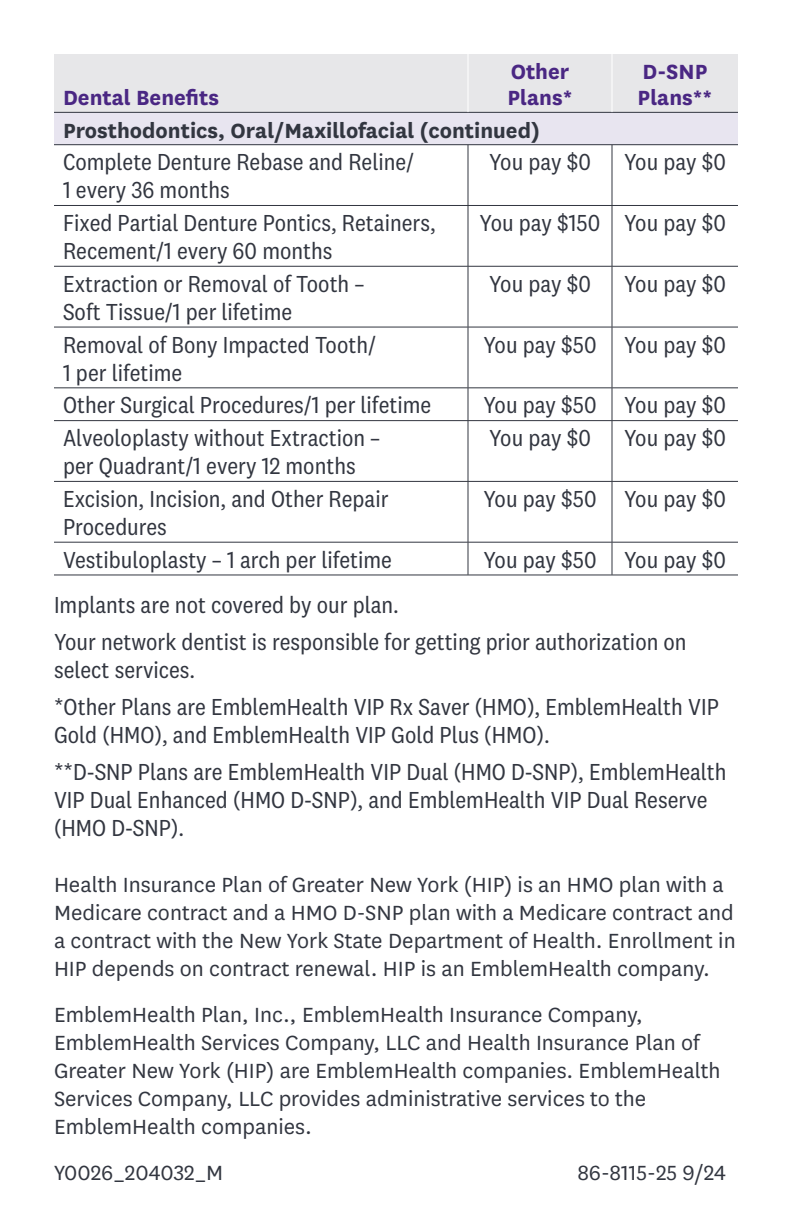
<style>
.page{position:relative;width:792px;height:1224px;background:#fff}
.page>*{position:absolute;margin:0;border:0;box-sizing:border-box;transform-origin:0 0}
.Table_-_Body_Copy{font:24px/28px "National 2 Narrow";color:#323640}
.body_National_12pt{font:24px/28px "National";color:#323640}
.body_National_12pt-2{font:24px/28px "National 2 Narrow";color:#323640}
.Table_-_Body_Copy_bold{font:700 24px "National";color:#323640}
.Table_-_Body_Copy_bold_White{font:700 24px/26px "National";color:#4a2783}
.Table_-_Body_Copy_bold-2{font:700 24px "National";color:#4a2783}
</style>
<div class="page">
<div style="left:54px;top:54px;width:684px;height:58px;background:#e7e7e9"></div>
<div style="left:54px;top:112px;width:684px;height:33px;background:#e8e5f0"></div>
<hr style="left:54px;top:575px;width:414px;height:1px;background:#323640">
<hr style="left:468px;top:575px;width:144px;height:1px;background:#323640">
<hr style="left:612px;top:575px;width:126px;height:1px;background:#323640">
<hr style="left:54px;top:144px;width:414px;height:1px;background:#323640">
<hr style="left:468px;top:144px;width:144px;height:1px;background:#323640">
<hr style="left:468px;top:145px;width:1px;height:60px;background:#323640">
<hr style="left:612px;top:144px;width:126px;height:1px;background:#323640">
<hr style="left:612px;top:145px;width:1px;height:60px;background:#323640">
<hr style="left:54px;top:205px;width:414px;height:1px;background:#323640">
<hr style="left:468px;top:205px;width:144px;height:1px;background:#323640">
<hr style="left:468px;top:206px;width:1px;height:60px;background:#323640">
<hr style="left:612px;top:205px;width:126px;height:1px;background:#323640">
<hr style="left:612px;top:206px;width:1px;height:60px;background:#323640">
<hr style="left:54px;top:266px;width:414px;height:1px;background:#323640">
<hr style="left:468px;top:266px;width:144px;height:1px;background:#323640">
<hr style="left:468px;top:267px;width:1px;height:60px;background:#323640">
<hr style="left:612px;top:266px;width:126px;height:1px;background:#323640">
<hr style="left:612px;top:267px;width:1px;height:60px;background:#323640">
<hr style="left:54px;top:327px;width:414px;height:1px;background:#323640">
<hr style="left:468px;top:327px;width:144px;height:1px;background:#323640">
<hr style="left:468px;top:327px;width:1px;height:61px;background:#323640">
<hr style="left:612px;top:327px;width:126px;height:1px;background:#323640">
<hr style="left:612px;top:327px;width:1px;height:61px;background:#323640">
<hr style="left:54px;top:387px;width:414px;height:1px;background:#323640">
<hr style="left:468px;top:387px;width:144px;height:1px;background:#323640">
<hr style="left:468px;top:388px;width:1px;height:32px;background:#323640">
<hr style="left:612px;top:387px;width:126px;height:1px;background:#323640">
<hr style="left:612px;top:388px;width:1px;height:32px;background:#323640">
<hr style="left:54px;top:420px;width:414px;height:1px;background:#323640">
<hr style="left:468px;top:420px;width:144px;height:1px;background:#323640">
<hr style="left:468px;top:421px;width:1px;height:60px;background:#323640">
<hr style="left:612px;top:420px;width:126px;height:1px;background:#323640">
<hr style="left:612px;top:421px;width:1px;height:60px;background:#323640">
<hr style="left:54px;top:481px;width:414px;height:1px;background:#323640">
<hr style="left:468px;top:481px;width:144px;height:1px;background:#323640">
<hr style="left:468px;top:482px;width:1px;height:60px;background:#323640">
<hr style="left:612px;top:481px;width:126px;height:1px;background:#323640">
<hr style="left:612px;top:482px;width:1px;height:60px;background:#323640">
<hr style="left:54px;top:542px;width:414px;height:1px;background:#323640">
<hr style="left:468px;top:542px;width:144px;height:1px;background:#323640">
<hr style="left:468px;top:542px;width:1px;height:33px;background:#323640">
<hr style="left:612px;top:542px;width:126px;height:1px;background:#323640">
<hr style="left:612px;top:542px;width:1px;height:33px;background:#323640">
<hr style="left:54px;top:112px;width:414px;height:1px;background:#323640">
<hr style="left:468px;top:112px;width:144px;height:1px;background:#323640">
<hr style="left:612px;top:112px;width:126px;height:1px;background:#323640">
<hr style="left:468px;top:54px;width:1px;height:58px;background:#fff">
<hr style="left:612px;top:54px;width:1px;height:58px;background:#fff">
<h3 class="Table_-_Body_Copy_bold_White" style="left:508px;top:57px;width:66px">Other<br>Plans*</h3>
<h3 class="Table_-_Body_Copy_bold_White" style="left:638px;top:57px;width:76px">D-SNP<br>Plans**</h3>
<h3 class="Table_-_Body_Copy_bold" style="left:63px;top:113px;width:478px">Prosthodontics, Oral/Maxillofacial (continued)</h3>
<p class="Table_-_Body_Copy" style="left:63px;top:148px;width:352px">Complete Denture Rebase and Reline/<br>1 every 36 months</p>
<p class="Table_-_Body_Copy" style="left:489px;top:148px;width:103px">You pay $0</p>
<p class="Table_-_Body_Copy" style="left:624px;top:148px;width:103px">You pay $0</p>
<p class="Table_-_Body_Copy" style="left:63px;top:209px;width:374px">Fixed Partial Denture Pontics, Retainers,<br>Recement/1 every 60 months</p>
<p class="Table_-_Body_Copy" style="left:480px;top:209px;width:122px">You pay $150</p>
<p class="Table_-_Body_Copy" style="left:624px;top:209px;width:103px">You pay $0</p>
<p class="Table_-_Body_Copy" style="left:63px;top:270px;width:303px">Extraction or Removal of Tooth –<br>Soft Tissue/1 per lifetime</p>
<p class="Table_-_Body_Copy" style="left:489px;top:270px;width:103px">You pay $0</p>
<p class="Table_-_Body_Copy" style="left:624px;top:270px;width:103px">You pay $0</p>
<p class="Table_-_Body_Copy" style="left:63px;top:330px;width:315px">Removal of Bony Impacted Tooth/<br>1 per lifetime</p>
<p class="Table_-_Body_Copy" style="left:483px;top:330px;width:115px">You pay $50</p>
<p class="Table_-_Body_Copy" style="left:624px;top:330px;width:103px">You pay $0</p>
<p class="Table_-_Body_Copy" style="left:63px;top:391px;width:370px">Other Surgical Procedures/1 per lifetime</p>
<p class="Table_-_Body_Copy" style="left:483px;top:391px;width:115px">You pay $50</p>
<p class="Table_-_Body_Copy" style="left:624px;top:391px;width:103px">You pay $0</p>
<p class="Table_-_Body_Copy" style="left:63px;top:424px;width:319px">Alveoloplasty without Extraction – per Quadrant/1 every 12 months</p>
<p class="Table_-_Body_Copy" style="left:489px;top:424px;width:103px">You pay $0</p>
<p class="Table_-_Body_Copy" style="left:624px;top:424px;width:103px">You pay $0</p>
<p class="Table_-_Body_Copy" style="left:63px;top:485px;width:327px">Excision, Incision, and Other Repair<br>Procedures</p>
<p class="Table_-_Body_Copy" style="left:483px;top:485px;width:115px">You pay $50</p>
<p class="Table_-_Body_Copy" style="left:624px;top:485px;width:103px">You pay $0</p>
<p class="Table_-_Body_Copy" style="left:63px;top:545px;width:330px">Vestibuloplasty – 1 arch per lifetime</p>
<p class="Table_-_Body_Copy" style="left:483px;top:545px;width:115px">You pay $50</p>
<p class="Table_-_Body_Copy" style="left:624px;top:545px;width:103px">You pay $0</p>
<p class="body_National_12pt-2" style="left:54px;top:591px;width:346px">Implants are not covered by our plan.</p>
<p class="body_National_12pt-2" style="left:54px;top:628px;width:634px">Your network dentist is responsible for getting prior authorization on select services.</p>
<p class="body_National_12pt-2" style="left:54px;top:693px;width:666px">*Other Plans are EmblemHealth VIP Rx Saver (HMO), EmblemHealth VIP<br>Gold (HMO), and EmblemHealth VIP Gold Plus (HMO).</p>
<p class="body_National_12pt-2" style="left:54px;top:758px;width:674px">**D-SNP Plans are EmblemHealth VIP Dual (HMO D-SNP), EmblemHealth<br>VIP Dual Enhanced (HMO D-SNP), and EmblemHealth VIP Dual Reserve (HMO D-SNP).</p>
<p class="body_National_12pt" style="left:54px;top:870px;width:683px">Health Insurance Plan of Greater New York (HIP) is an HMO plan with a Medicare contract and a HMO D-SNP plan with a Medicare contract and a contract with the New York State Department of Health. Enrollment in HIP depends on contract renewal. HIP is an EmblemHealth company.</p>
<p class="body_National_12pt" style="left:54px;top:1000px;width:668px">EmblemHealth Plan, Inc., EmblemHealth Insurance Company, EmblemHealth Services Company, LLC and Health Insurance Plan of Greater New York (HIP) are EmblemHealth companies. EmblemHealth Services Company, LLC provides administrative services to the EmblemHealth companies.</p>
<p class="body_National_12pt" style="left:54px;top:1158px;width:171px">Y0026_204032_M</p>
<p class="body_National_12pt" style="left:577px;top:1158px;width:150px">86-8115-25 9/24</p>
<h3 class="Table_-_Body_Copy_bold-2" style="left:63px;top:81px;width:158px">Dental Benefits</h3>
</div>
